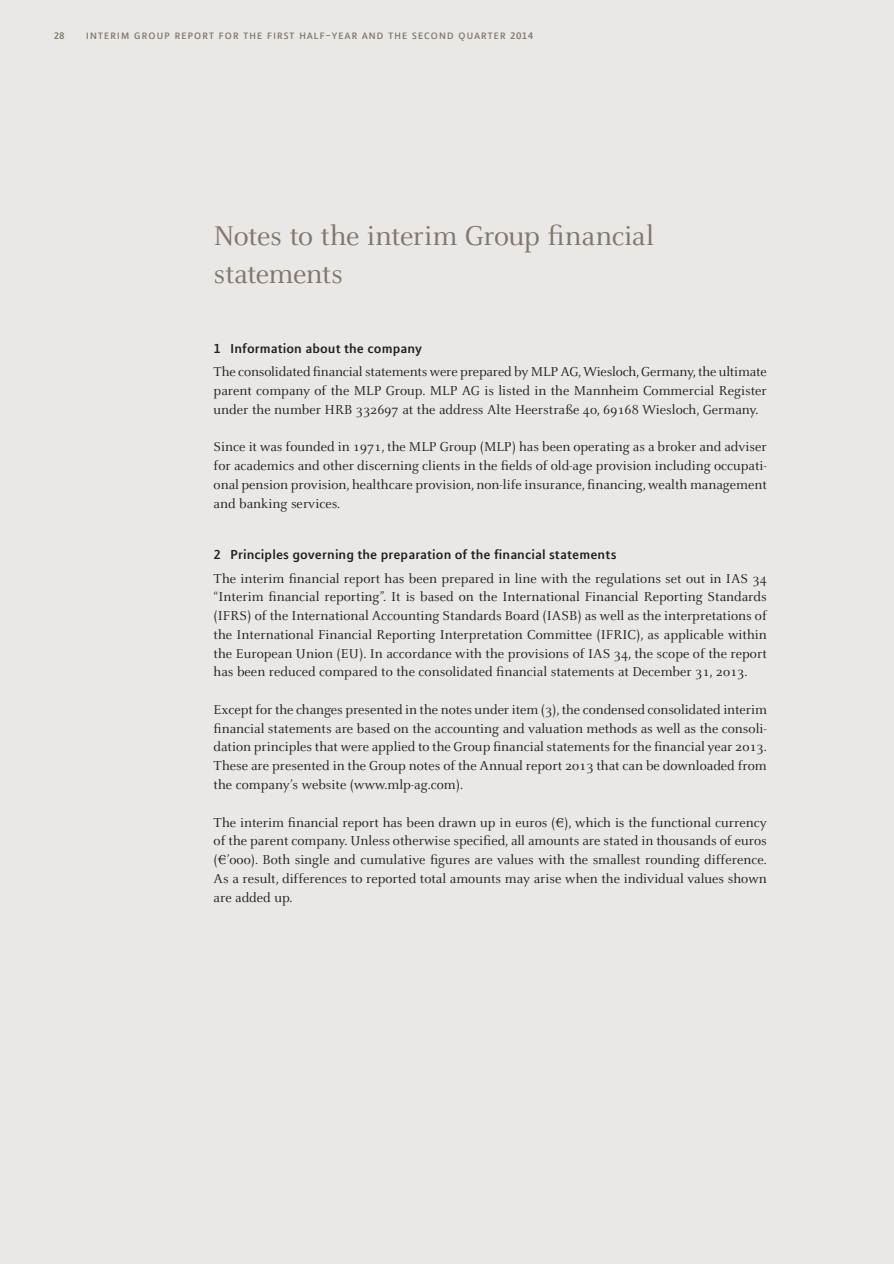
<style>
.page{position:relative;width:894px;height:1264px;background:#fff}
.page>*{position:absolute;margin:0;border:0;box-sizing:border-box;transform-origin:0 0}
.t1{font:30px/37.5px "Celeste";letter-spacing:-.02em;color:#81776b}
.t2{font:14.25px/18.8px "Celeste";color:#231f20;text-align:justify}
.t3{font:700 14.25px "MLPOT";letter-spacing:.005em;color:#231f20}
.t4{font:13.5px "MLPOT Caps";letter-spacing:.04em;color:#81776b}
.t5{font:700 10.5px "MLPOT";color:#81776b}
.s1{font-family:"MLPOT";font-weight:700;font-size:10.5px}
</style>
<div class="page">
<div style="left:0;top:0;width:893px;height:1263px;background:#eae8e6"></div>
<p class="t5" style="left:54px;top:31px;width:12px">28</p>
<p class="t4" style="left:86px;top:26px;width:449px">interim group report for the first half-year and the second quarter <span class="s1">2014</span></p>
<h1 class="t1" style="left:213px;top:219px;width:442px">Notes to the interim Group financial statements</h1>
<p class="t3" style="left:213px;top:343px;width:210px">1 Information about the company</p>
<p class="t2" style="left:213px;top:363px;width:554px">The consolidated financial statements were prepared by MLP AG, Wiesloch, Germany, the ultimate parent company of the MLP Group. MLP AG is listed in the Mannheim Commercial Register under the number HRB 332697 at the address Alte Heerstraße 4o, 69168 Wiesloch, Germany.</p>
<p class="t2" style="left:213px;top:438px;width:554px">Since it was founded in 1971, the MLP Group (MLP) has been operating as a broker and adviser for academics and other discerning clients in the fields of old-age provision including occupati&shy;onal pension provision, healthcare provision, non-life insurance, financing, wealth management and banking services.</p>
<p class="t3" style="left:213px;top:549px;width:404px">2 Principles governing the preparation of the financial statements</p>
<p class="t2" style="left:213px;top:570px;width:554px">The interim financial report has been prepared in line with the regulations set out in IAS 34 “Interim financial reporting”. It is based on the International Financial Reporting Standards (IFRS) of the International Accounting Standards Board (IASB) as well as the interpretations of the International Financial Reporting Interpretation Committee (IFRIC), as applicable within the European Union (EU). In accordance with the provisions of IAS 34, the scope of the report has been reduced compared to the consolidated financial statements at December 31, 2o13.</p>
<p class="t2" style="left:213px;top:701px;width:554px">Except for the changes presented in the notes under item (3), the condensed consolidated interim financial statements are based on the accounting and valuation methods as well as the consoli&shy;dation principles that were applied to the Group financial statements for the financial year 2o13.<br>These are presented in the Group notes of the Annual report 2o13 that can be downloaded from the company’s website (www.mlp-ag.com).</p>
<p class="t2" style="left:213px;top:813px;width:554px">The interim financial report has been drawn up in euros (€), which is the functional currency of the parent company. Unless otherwise specified, all amounts are stated in thousands of euros (€’ooo). Both single and cumulative figures are values with the smallest rounding difference.<br>As a result, differences to reported total amounts may arise when the individual values shown are added up.</p>
</div>
